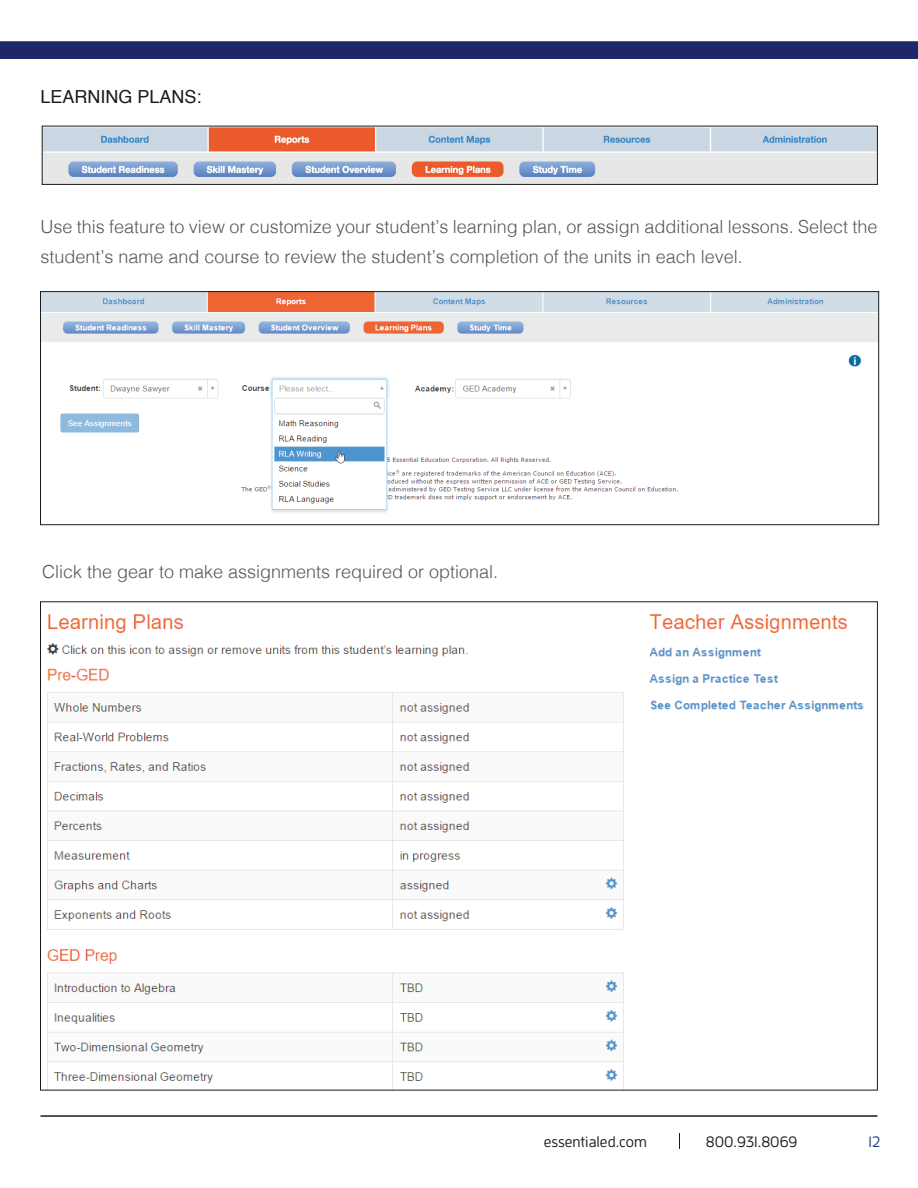
<style>
.page{position:relative;width:918px;height:1188px;background:#fff}
.page>*{position:absolute;margin:0;border:0;box-sizing:border-box;transform-origin:0 0}
.t1{font:300 18px/30px "Helvetica";color:#54585b}
.t2{font:18px "Helvetica";color:#1c1b1a}
.t3{font:500 15px "Enzo OT";color:#1c1b1a}
.t4{font:500 15px "Enzo OT";color:#1d3983}
</style>
<div class="page">
<svg style="left:679px;top:1133px;width:1px;height:16px"></svg>
<hr style="left:40px;top:1115px;width:838px;height:2px;background:#1c1b1a">
<div style="left:0;top:42px;width:918px;height:16px;background:#1e2868"></div>
<div style="left:0;top:41px;width:918px;height:18px;border:2px solid #1e2868"></div>
<img style="left:44px;top:128px;width:832px;height:54px">
<img style="left:42px;top:293px;width:835px;height:220px">
<div style="left:40px;top:291px;width:839px;height:234px;border:1px solid #1c1b1a"></div>
<img style="left:47px;top:614px;width:817px;height:474px">
<p class="t2" style="left:40px;top:83px;width:163px">LEARNING PLANS:</p>
<p class="t1" style="left:40px;top:211px;width:838px">Use this feature to view or customize your student’s learning plan, or assign additional lessons. Select the student’s name and course to review the student’s completion of the units in each level.</p>
<p class="t1" style="left:42px;top:555px;width:458px">Click the gear to make assignments required or optional.</p>
<p class="t3" style="left:544px;top:1133px;width:105px">essentialed.com</p>
<p class="t3" style="left:706px;top:1133px;width:93px">800.931.8069</p>
<p class="t4" style="left:869px;top:1133px;width:13px">12</p>
</div>
